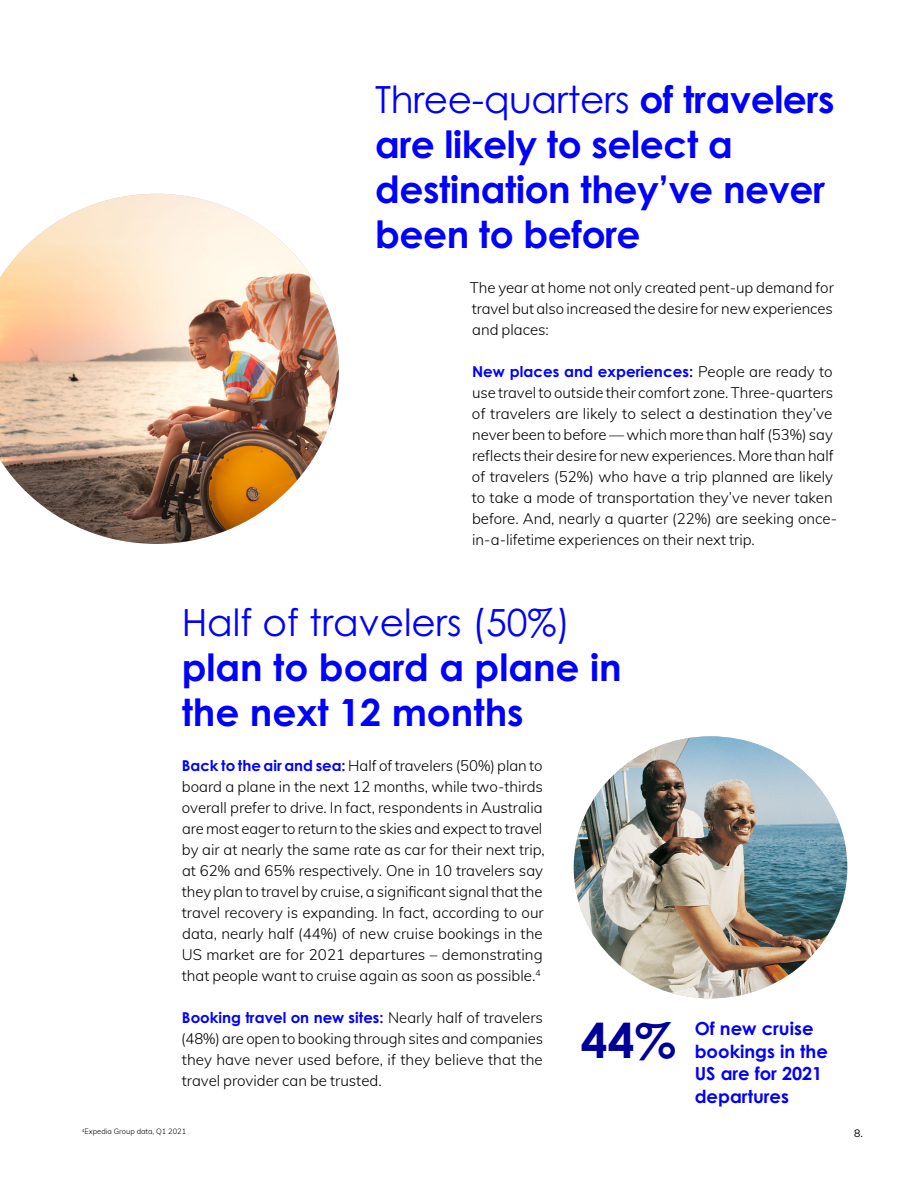
<style>
.page{position:relative;width:918px;height:1188px;background:#fff}
.page>*{position:absolute;margin:0;border:0;box-sizing:border-box;transform-origin:0 0}
.t1{font:700 48px "Century Gothic Pro";color:#009}
.t2{font:700 37.5px/45px "Century Gothic Pro";letter-spacing:-.01em;color:#0000fd}
.t3{font:37.5px "Century Gothic Pro";color:#0000fd}
.t4{font:700 18px/22.5px "Century Gothic Pro";color:#0000fd}
.t5{font:300 15px/21px "Muli";color:#000;text-align:justify}
.t6{font:700 15px "Century Gothic Pro";letter-spacing:.005em;color:#0000fd}
.t7{font:10.5px "Muli";color:#000}
.t8{font:300 7.5px "Muli";color:#000}
.s1{font-weight:400}
.s2{font-family:"Muli";font-weight:300;color:#000}
.s3{font-family:"Century Gothic Pro";font-weight:700;color:#0000fd}
</style>
<div class="page">
<img style="left:0;top:194px;width:339px;height:350px">
<img style="left:574px;top:736px;width:273px;height:262px">
<h2 class="t2" style="left:375px;top:76px;width:461px"><span class="s1">Three-quarters</span> of travelers are likely to select a destination they’ve never been to before</h2>
<p class="t5" style="left:470px;top:276px;width:366px">The year at home not only created pent-up demand for travel but also increased the desire for new experiences and places:</p>
<p class="t6" style="left:472px;top:362px;width:362px">New places and experiences: <span class="s2">People are ready to</span></p>
<p class="t5" style="left:472px;top:381px;width:367px;text-align:left">use travel to outside their comfort zone. Three-quarters of travelers are likely to select a destination they’ve never been to before — which more than half (53%) say reflects their desire for new experiences. More than half of travelers (52%) who have a trip planned are likely to take a mode of transportation they’ve never taken before. And, nearly a quarter (22%) are seeking once&shy;in-a-lifetime experiences on their next trip.</p>
<h2 class="t3" style="left:182px;top:600px;width:390px">Half of travelers (50%)</h2>
<h2 class="t2" style="left:182px;top:644px;width:441px">plan to board a plane in the next 12 months</h2>
<p class="t5" style="left:182px;top:754px;width:365px;text-align:left"><span class="s3">Back to the air and sea:</span> Half of travelers (50%) plan to board a plane in the next 12 months, while two-thirds overall prefer to drive. In fact, respondents in Australia are most eager to return to the skies and expect to travel by air at nearly the same rate as car for their next trip, at 62% and 65% respectively. One in 10 travelers say they plan to travel by cruise, a significant signal that the travel recovery is expanding. In fact, according to our data, nearly half (44%) of new cruise bookings in the US market are for 2021 departures – demonstrating that people want to cruise again as soon as possible.<sup>4</sup></p>
<p class="t6" style="left:182px;top:1008px;width:362px">Booking travel on new sites: <span class="s2">Nearly half of travelers</span></p>
<p class="t5" style="left:181px;top:1027px;width:363px">(48%) are open to booking through sites and companies they have never used before, if they believe that the travel provider can be trusted.</p>
<p class="t8" style="left:82px;top:1126px;width:106px"><sup>4</sup>Expedia Group data, Q1 2021</p>
<h1 class="t1" style="left:581px;top:1010px;width:97px">44%</h1>
<p class="t4" style="left:695px;top:1017px;width:135px">Of new cruise bookings in the<br>US are for 2021 departures</p>
<p class="t7" style="left:854px;top:1125px;width:10px">8.</p>
</div>
